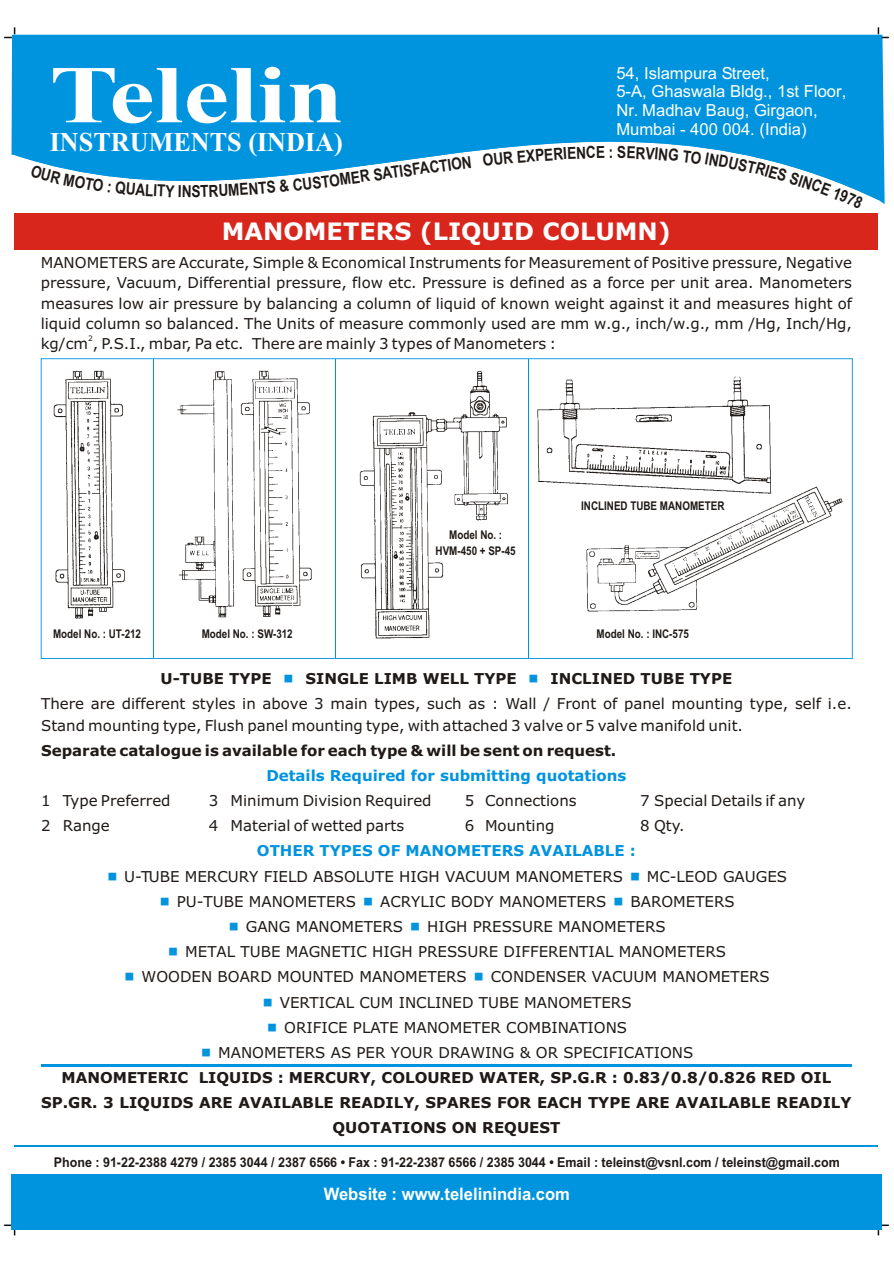
<style>
.page{position:relative;width:894px;height:1263px;background:#fff}
.page>*{position:absolute;margin:0;border:0;box-sizing:border-box;transform-origin:0 0}
.t1{font:700 81.9px "Times New Roman";color:#fff;scale:1.26 1}
.t2{font:700 27.15px "Times New Roman";color:#fff}
.t3{font:700 24px "Verdana";color:#fff}
.t4{font:700 17.25px "Arial";color:#fff}
.t5{font:16.65px/18.6px "Arial";color:#fff}
.t6{font:700 16.65px "Arial Narrow";color:#1f1a17}
.t7{font:15px/20.1px "Verdana";color:#1f1a17;text-align:justify}
.t8{font:700 15px/25.2px "Verdana";color:#1f1a17;text-align:center}
.t9{font:700 15px "Verdana";color:#0094de}
.t10{font:700 13.5px "Arial Narrow";color:#1f1a17;scale:1.13 1}
.t11{font:700 12px/16.5px "Arial Narrow";color:#1f1a17;text-align:center}
.t12{font:7.5px "Verdana";color:#1f1a17}
</style>
<div class="page">
<svg style="left:12px;top:35px;width:873px;height:213px;fill:#0094de"></svg>
<svg style="left:4px;top:27px;width:11px;height:11px"></svg>
<svg style="left:878px;top:27px;width:11px;height:11px"></svg>
<svg style="left:4px;top:1225px;width:11px;height:10px"></svg>
<svg style="left:878px;top:1225px;width:11px;height:10px"></svg>
<svg style="left:15px;top:38px;width:864px;height:210px;fill:#0094de"></svg>
<div style="left:15px;top:213px;width:863px;height:36px;background:#d9261c"></div>
<div style="left:11px;top:1174px;width:871px;height:56px;background:#0094de"></div>
<hr style="left:14px;top:1146px;width:864px;height:1px;background:#0094de">
<hr style="left:41px;top:1064px;width:811px;height:2px;background:#0094de">
<hr style="left:41px;top:358px;width:811px;height:1px;background:#0094de">
<hr style="left:852px;top:359px;width:1px;height:299px;background:#0094de">
<hr style="left:41px;top:658px;width:811px;height:1px;background:#0094de">
<hr style="left:41px;top:359px;width:1px;height:299px;background:#0094de">
<img style="left:53px;top:370px;width:259px;height:249px">
<img style="left:359px;top:371px;width:149px;height:268px">
<img style="left:586px;top:486px;width:257px;height:126px">
<hr style="left:153px;top:359px;width:1px;height:298px;background:#0094de">
<hr style="left:335px;top:359px;width:1px;height:298px;background:#0094de">
<hr style="left:528px;top:359px;width:1px;height:298px;background:#0094de">
<img style="left:537px;top:376px;width:238px;height:125px">
<svg style="left:30px;top:165px;width:116px;height:31px"></svg>
<svg style="left:179px;top:175px;width:151px;height:22px"></svg>
<svg style="left:462px;top:146px;width:184px;height:23px"></svg>
<svg style="left:682px;top:150px;width:75px;height:24px"></svg>
<svg style="left:789px;top:171px;width:24px;height:18px"></svg>
<svg style="left:846px;top:193px;width:18px;height:16px"></svg>
<h1 class="t1" style="left:49px;top:67px;width:235px">Telelin</h1>
<h2 class="t2" style="left:50px;top:132px;width:295px">INSTRUMENTS (INDIA)</h2>
<p class="t6" style="left:328px;top:175px;width:135px;rotate:-8deg">OMER SATISFACTIO</p>
<p class="t6" style="left:145px;top:184px;width:31px;rotate:3deg">LITY</p>
<p class="t5" style="left:616px;top:65px;width:231px">54, Islampura Street,<br>5-A, Ghaswala Bldg., 1st Floor,<br>Nr. Madhav Baug, Girgaon,<br>Mumbai - 400 004. (India)</p>
<p class="t6" style="left:646px;top:146px;width:35px;rotate:5deg">VING</p>
<p class="t6" style="left:758px;top:162px;width:33px;rotate:16deg">RIES</p>
<p class="t6" style="left:815px;top:178px;width:39px;rotate:21deg">CE 19</p>
<h3 class="t3" style="left:222px;top:221px;width:451px">MANOMETERS (LIQUID COLUMN)</h3>
<p class="t7" style="left:41px;top:254px;width:813px">MANOMETERS are Accurate, Simple &amp; Economical Instruments for Measurement of Positive pressure, Negative pressure, Vacuum, Differential pressure, flow etc. Pressure is defined as a force per unit area. Manometers measures low air pressure by balancing a column of liquid of known weight against it and measures hight of liquid column so balanced. The Units of measure commonly used are mm w.g., inch/w.g., mm /Hg, Inch/Hg,</p>
<p class="t12" style="left:88px;top:335px;width:6px">2</p>
<p class="t7" style="left:41px;top:334px;width:517px">kg/cm , P.S.I., mbar, Pa etc. There are mainly 3 types of Manometers :</p>
<p class="t11" style="left:436px;top:527px;width:82px">Model No. :<br>HVM-450 + SP-45</p>
<p class="t11" style="left:581px;top:499px;width:145px">INCLINED TUBE MANOMETER</p>
<p class="t11" style="left:53px;top:626px;width:90px">Model No. : UT-212</p>
<p class="t11" style="left:202px;top:626px;width:93px">Model No. : SW-312</p>
<p class="t11" style="left:597px;top:626px;width:94px">Model No. : INC-575</p>
<p class="t8" style="left:161px;top:667px;width:113px">U-TUBE TYPE</p>
<p class="t8" style="left:306px;top:667px;width:213px">SINGLE LIMB WELL TYPE</p>
<p class="t8" style="left:551px;top:667px;width:183px">INCLINED TUBE TYPE</p>
<p class="t7" style="left:41px;top:694px;width:812px;line-height:21.9px">There are different styles in above 3 main types, such as : Wall / Front of panel mounting type, self i.e.<br>Stand mounting type, Flush panel mounting type, with attached 3 valve or 5 valve manifold unit.</p>
<p class="t8" style="left:41px;top:739px;width:577px">Separate catalogue is available for each type &amp; will be sent on request.</p>
<p class="t7" style="left:41px;top:792px;width:131px">1 Type Preferred</p>
<p class="t7" style="left:209px;top:792px;width:224px">3 Minimum Division Required</p>
<p class="t7" style="left:465px;top:792px;width:113px">5 Connections</p>
<p class="t7" style="left:640px;top:792px;width:167px">7 Special Details if any</p>
<p class="t7" style="left:41px;top:817px;width:70px">2 Range</p>
<p class="t7" style="left:209px;top:817px;width:197px">4 Material of wetted parts</p>
<p class="t7" style="left:465px;top:817px;width:91px">6 Mounting</p>
<p class="t7" style="left:640px;top:817px;width:46px">8 Qty.</p>
<p class="t7" style="left:124px;top:867px;width:500px">U-TUBE MERCURY FIELD ABSOLUTE HIGH VACUUM MANOMETERS</p>
<p class="t7" style="left:647px;top:867px;width:142px">MC-LEOD GAUGES</p>
<p class="t7" style="left:177px;top:893px;width:181px">PU-TUBE MANOMETERS</p>
<p class="t7" style="left:380px;top:893px;width:228px">ACRYLIC BODY MANOMETERS</p>
<p class="t7" style="left:630px;top:893px;width:106px">BAROMETERS</p>
<p class="t7" style="left:246px;top:918px;width:159px">GANG MANOMETERS</p>
<p class="t7" style="left:427px;top:918px;width:240px">HIGH PRESSURE MANOMETERS</p>
<p class="t7" style="left:185px;top:943px;width:542px">METAL TUBE MAGNETIC HIGH PRESSURE DIFFERENTIAL MANOMETERS</p>
<p class="t7" style="left:142px;top:968px;width:327px">WOODEN BOARD MOUNTED MANOMETERS</p>
<p class="t7" style="left:491px;top:968px;width:281px">CONDENSER VACUUM MANOMETERS</p>
<p class="t7" style="left:280px;top:993px;width:353px">VERTICAL CUM INCLINED TUBE MANOMETERS</p>
<p class="t7" style="left:284px;top:1018px;width:344px">ORIFICE PLATE MANOMETER COMBINATIONS</p>
<p class="t7" style="left:218px;top:1044px;width:477px">MANOMETERS AS PER YOUR DRAWING &amp; OR SPECIFICATIONS</p>
<p class="t8" style="left:41px;top:1066px;width:812px">MANOMETERIC LIQUIDS : MERCURY, COLOURED WATER, SP.G.R : 0.83/0.8/0.826 RED OIL<br>SP.GR. 3 LIQUIDS ARE AVAILABLE READILY, SPARES FOR EACH TYPE ARE AVAILABLE READILY<br>QUOTATIONS ON REQUEST</p>
<p class="t9" style="left:266px;top:770px;width:362px">Details Required for submitting quotations</p>
<p class="t9" style="left:257px;top:845px;width:380px">OTHER TYPES OF MANOMETERS AVAILABLE :</p>
<p class="t10" style="left:54px;top:1158px;width:697px">Phone : 91-22-2388 4279 / 2385 3044 / 2387 6566 • Fax : 91-22-2387 6566 / 2385 3044 • Email : teleinst@vsnl.com / teleinst@gmail.com</p>
<p class="t4" style="left:324px;top:1187px;width:248px">Website : www.telelinindia.com</p>
</div>
